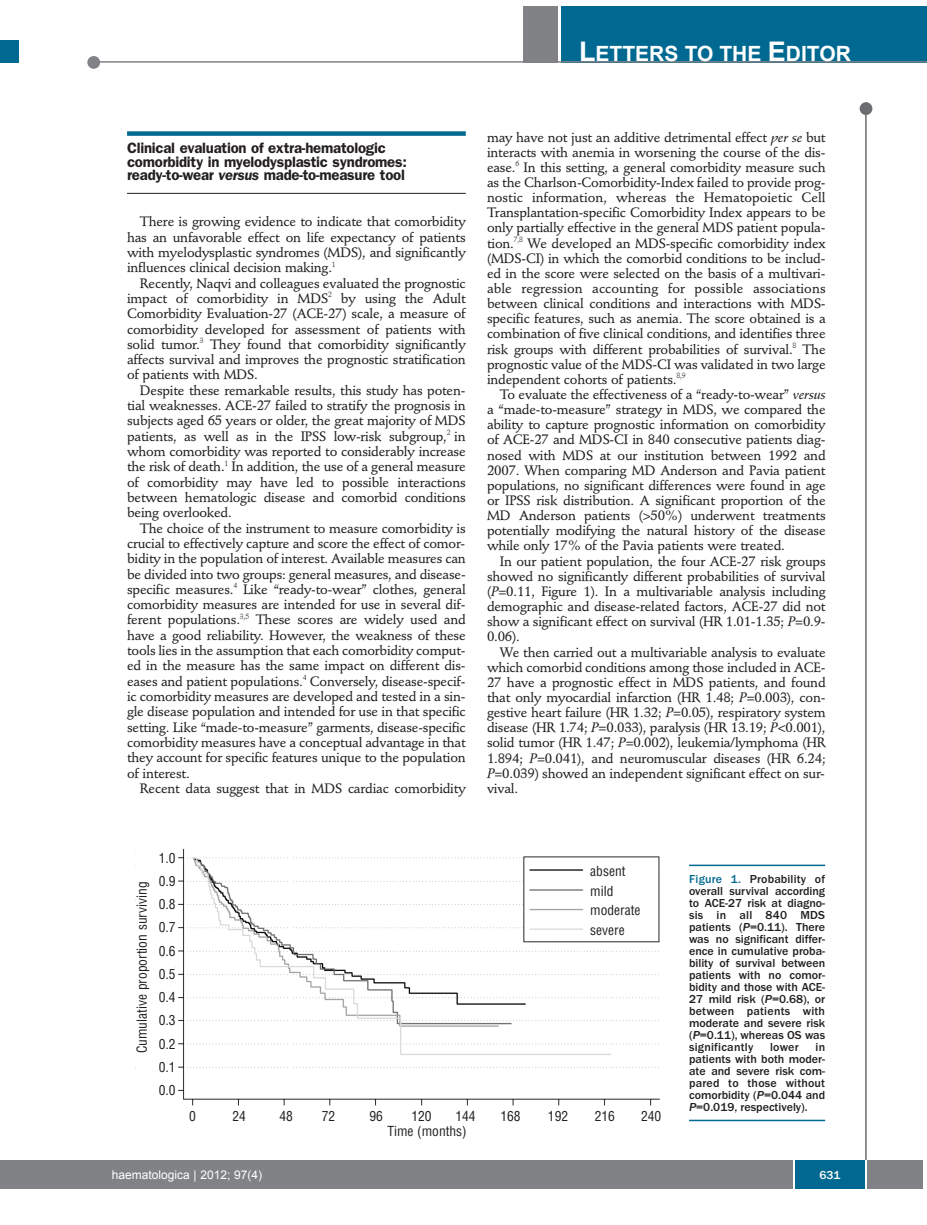
<style>
.page{position:relative;width:927px;height:1225px;background:#fff}
.page>*{position:absolute;margin:0;border:0;box-sizing:border-box;transform-origin:0 0}
.t1{font:700 21px "Arial";color:#fff}
.t2{font:600 15px/13.8px "Franklin Gothic";letter-spacing:-.015em;color:#231f20}
.t3{font:500 13.5px/15.1px "Stempel Schneidler";letter-spacing:-.015em;color:#231f20;text-align:justify}
.t4{font:condensed 13.5px/23.2px "Helvetica";color:#231f20}
.t5{font:500 12px/12px "Franklin Gothic";color:#231f20;text-align:justify}
.t6{font:12px "Arial";color:#fff}
.t7{font:500 12px "Franklin Gothic";color:#fff}
.s1{font-size:27px}
.s2{font-style:italic}
.s3{font-family:"Stempel Schneidler Med";font-weight:400;font-style:italic}
.s4{color:#006991}
</style>
<div class="page">
<div style="left:17px;top:1160px;width:906px;height:28px;background:#808285"></div>
<div style="left:860px;top:102px;width:12px;height:13px;background:#6c6d70;border-radius:50%"></div>
<hr style="left:865px;top:102px;width:2px;height:1064px;background:#6c6d70">
<div style="left:127px;top:131px;width:339px;height:5px;background:#006991"></div>
<hr style="left:127px;top:193px;width:339px;height:1px;background:#231f20">
<div style="left:795px;top:1160px;width:70px;height:28px;background:#006991"></div>
<hr style="left:793px;top:1160px;width:2px;height:28px;background:#fff">
<hr style="left:865px;top:1160px;width:2px;height:28px;background:#fff">
<div style="left:561px;top:6px;width:366px;height:56px;background:#006991"></div>
<div style="left:523px;top:6px;width:34px;height:56px;background:#808285"></div>
<div style="left:87px;top:56px;width:13px;height:13px;background:#808285;border-radius:50%"></div>
<hr style="left:95px;top:61px;width:832px;height:2px;background:#808285">
<div style="left:0;top:40px;width:19px;height:22px;background:#006991"></div>
<div style="left:0;top:1160px;width:18px;height:28px;background:#808285"></div>
<img style="left:135px;top:848px;width:525px;height:258px">
<hr style="left:689px;top:864px;width:136px;height:2px;background:#006991">
<hr style="left:689px;top:1119px;width:136px;height:2px;background:#006991">
<h1 class="t1" style="left:579px;top:42px;width:273px"><span class="s1">L</span>ETTERS TO THE <span class="s1">E</span>DITOR</h1>
<p class="t2" style="left:127px;top:142px;width:281px">Clinical evaluation of extra-hematologic comorbidity in myelodysplastic syndromes: ready-to-wear <span class="s2">versus</span> made-to-measure tool</p>
<p class="t3" style="left:127px;top:215px;width:340px;text-indent:13px">There is growing evidence to indicate that comorbidity has an unfavorable effect on life expectancy of patients with myelodysplastic syndromes (MDS), and significantly influences clinical decision making.<sup>1</sup></p>
<p class="t3" style="left:127px;top:277px;width:340px;text-indent:13px">Recently, Naqvi and colleagues evaluated the prognostic impact of comorbidity in MDS<sup>2</sup> by using the Adult Comorbidity Evaluation-27 (ACE-27) scale, a measure of comorbidity developed for assessment of patients with solid tumor.<sup>3</sup> They found that comorbidity significantly affects survival and improves the prognostic stratification of patients with MDS.</p>
<p class="t3" style="left:127px;top:384px;width:340px;text-indent:13px">Despite these remarkable results, this study has poten&shy;tial weaknesses. ACE-27 failed to stratify the prognosis in subjects aged 65 years or older, the great majority of MDS patients, as well as in the IPSS low-risk subgroup,<sup>2</sup> in whom comorbidity was reported to considerably increase the risk of death.<sup>1</sup> In addition, the use of a general measure of comorbidity may have led to possible interactions between hematologic disease and comorbid conditions being overlooked.</p>
<p class="t3" style="left:127px;top:521px;width:340px;text-indent:13px">The choice of the instrument to measure comorbidity is crucial to effectively capture and score the effect of comor&shy;bidity in the population of interest. Available measures can be divided into two groups: general measures, and disease&shy;specific measures.<sup>4</sup> Like “ready-to-wear” clothes, general comorbidity measures are intended for use in several dif&shy;ferent populations.<sup>3,5</sup> These scores are widely used and have a good reliability. However, the weakness of these tools lies in the assumption that each comorbidity comput&shy;ed in the measure has the same impact on different dis&shy;eases and patient populations.<sup>4</sup> Conversely, disease-specif&shy;ic comorbidity measures are developed and tested in a sin&shy;gle disease population and intended for use in that specific setting. Like “made-to-measure” garments, disease-specific comorbidity measures have a conceptual advantage in that they account for specific features unique to the population of interest.</p>
<p class="t3" style="left:140px;top:782px;width:327px">Recent data suggest that in MDS cardiac comorbidity</p>
<p class="t3" style="left:487px;top:131px;width:340px">may have not just an additive detrimental effect <span class="s3">per se</span> but interacts with anemia in worsening the course of the dis&shy;ease.<sup>6</sup> In this setting, a general comorbidity measure such as the Charlson-Comorbidity-Index failed to provide prog&shy;nostic information, whereas the Hematopoietic Cell Transplantation-specific Comorbidity Index appears to be only partially effective in the general MDS patient popula&shy;tion.<sup>7,8</sup> We developed an MDS-specific comorbidity index (MDS-CI) in which the comorbid conditions to be includ&shy;ed in the score were selected on the basis of a multivari&shy;able regression accounting for possible associations between clinical conditions and interactions with MDS&shy;specific features, such as anemia. The score obtained is a combination of five clinical conditions, and identifies three risk groups with different probabilities of survival.<sup>8</sup> The prognostic value of the MDS-CI was validated in two large independent cohorts of patients.<sup>8,9</sup></p>
<p class="t3" style="left:487px;top:388px;width:340px;text-indent:13px">To evaluate the effectiveness of a “ready-to-wear” <span class="s3">versus </span>a “made-to-measure” strategy in MDS, we compared the ability to capture prognostic information on comorbidity of ACE-27 and MDS-CI in 840 consecutive patients diag&shy;nosed with MDS at our institution between 1992 and 2007. When comparing MD Anderson and Pavia patient populations, no significant differences were found in age or IPSS risk distribution. A significant proportion of the MD Anderson patients (&gt;50%) underwent treatments potentially modifying the natural history of the disease while only 17% of the Pavia patients were treated.</p>
<p class="t3" style="left:487px;top:555px;width:340px;text-indent:13px">In our patient population, the four ACE-27 risk groups showed no significantly different probabilities of survival (<span class="s3">P</span>=0.11, Figure 1). In a multivariable analysis including demographic and disease-related factors, ACE-27 did not show a significant effect on survival (HR 1.01-1.35; <span class="s3">P</span>=0.9- 0.06).</p>
<p class="t3" style="left:487px;top:645px;width:340px;text-indent:13px">We then carried out a multivariable analysis to evaluate which comorbid conditions among those included in ACE-27 have a prognostic effect in MDS patients, and found that only myocardial infarction (HR 1.48; <span class="s3">P</span>=0.003), con&shy;gestive heart failure (HR 1.32; <span class="s3">P</span>=0.05), respiratory system disease (HR 1.74; <span class="s3">P</span>=0.033), paralysis (HR 13.19; <span class="s3">P</span>&lt;0.001), solid tumor (HR 1.47; <span class="s3">P</span>=0.002), leukemia/lymphoma (HR 1.894; <span class="s3">P</span>=0.041), and neuromuscular diseases (HR 6.24; <span class="s3">P</span>=0.039) showed an independent significant effect on sur&shy;vival.</p>
<p class="t4" style="left:130px;top:1053px;width:173px;rotate:-90deg">Cumulative proportion surviving</p>
<p class="t4" style="left:159px;top:846px;width:18px;text-align:justify">1.0<br>0.9<br>0.8<br>0.7<br>0.6<br>0.5<br>0.4<br>0.3<br>0.2<br>0.1<br>0.0</p>
<p class="t4" style="left:590px;top:861px;width:52px;line-height:19.5px">absent mild moderate severe</p>
<p class="t4" style="left:189px;top:1104px;width:8px">0</p>
<p class="t4" style="left:233px;top:1104px;width:15px">24</p>
<p class="t4" style="left:279px;top:1104px;width:15px">48</p>
<p class="t4" style="left:322px;top:1104px;width:15px">72</p>
<p class="t4" style="left:370px;top:1104px;width:15px">96</p>
<p class="t4" style="left:411px;top:1104px;width:22px">120</p>
<p class="t4" style="left:455px;top:1104px;width:22px">144</p>
<p class="t4" style="left:500px;top:1104px;width:22px">168</p>
<p class="t4" style="left:548px;top:1104px;width:22px">192</p>
<p class="t4" style="left:595px;top:1104px;width:22px">216</p>
<p class="t4" style="left:641px;top:1104px;width:22px">240</p>
<p class="t4" style="left:388px;top:1119px;width:81px">Time (months)</p>
<p class="t5" style="left:689px;top:874px;width:138px"><span class="s4">Figure 1.</span> Probability of overall survival according to ACE-27 risk at diagno&shy;sis in all 840 MDS patients (<span class="s2">P</span>=0.11). There was no significant differ&shy;ence in cumulative proba&shy;bility of survival between patients with no comor&shy;bidity and those with ACE-27 mild risk (<span class="s2">P</span>=0.68), or between patients with moderate and severe risk (<span class="s2">P</span>=0.11), whereas OS was significantly</p>
<p class="t5" style="left:689px;top:1042px;width:138px;text-indent:126px">in patients with both moder&shy;ate and severe risk com&shy;pared to those without comorbidity (<span class="s2">P</span>=0.044 and <span class="s2">P</span>=0.019, respectively).</p>
<p class="t5" style="left:770px;top:1042px;width:30px">lower</p>
<p class="t6" style="left:112px;top:1168px;width:152px">haematologica | 2012; 97(4)</p>
<p class="t7" style="left:819px;top:1171px;width:23px">631</p>
</div>
